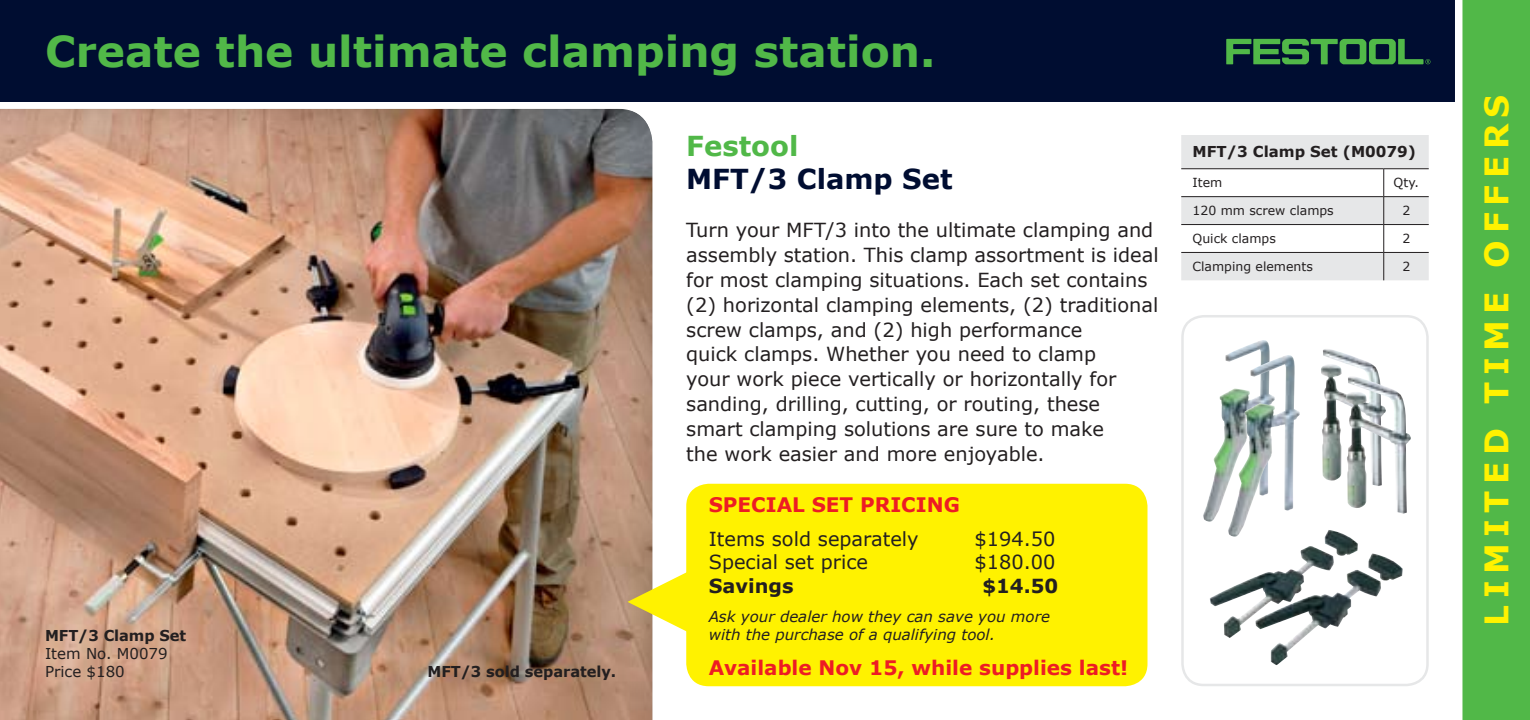
<style>
.page{position:relative;width:1530px;height:720px;background:#fff}
.page>*{position:absolute;margin:0;border:0;box-sizing:border-box;transform-origin:0 0}
.t1{font:700 42.5px "Verdana";color:#51b848}
.t2{font:700 32.5px "Verdana";color:#fff200}
.t3{font:700 27.5px "Verdana";color:#000d31}
.t4{font:700 27.5px "Verdana";color:#51b848}
.t5{font:700 20px "Verdana";color:#ed1c24}
.t6{font:19.5px/25px "Verdana";color:#231f20}
.t7{font:700 19.5px "Verdana";color:#231f20}
.t8{font:italic 15px/18px "Verdana";color:#231f20}
.t9{font:700 15px "Verdana";letter-spacing:-.005em;color:#231f20}
.t10{font:15px/18px "Verdana";color:#231f20}
.t11{font:12.5px "Verdana";color:#231f20}
</style>
<div class="page">
<div style="left:1181px;top:315px;width:248px;height:371px;border:2px solid #e6e7e8;border-radius:21px"></div>
<div style="left:0;top:108px;width:656px;height:612px;background:#231f20;opacity:.2"></div>
<div style="left:0;top:0;width:1530px;height:101px;background:#000d31"></div>
<div style="left:686px;top:484px;width:462px;height:202px;background:#fff200;border-radius:22px"></div>
<svg style="left:627px;top:569px;width:60px;height:65px"></svg>
<svg style="left:1226px;top:39px;width:204px;height:25px"></svg>
<svg style="left:1451px;top:0;width:79px;height:720px;background:#68c061"></svg>
<svg style="left:1181px;top:135px;width:248px;height:145px"></svg>
<img style="left:1210px;top:530px;width:193px;height:135px">
<img style="left:1203px;top:340px;width:67px;height:182px">
<img style="left:1321px;top:349px;width:58px;height:132px">
<img style="left:1228px;top:355px;width:72px;height:182px">
<img style="left:1346px;top:376px;width:65px;height:138px">
<h1 class="t1" style="left:45px;top:24px;width:892px">Create the ultimate clamping station.</h1>
<p class="t9" style="left:45px;top:626px;width:143px">MFT/3 Clamp Set</p>
<p class="t10" style="left:45px;top:645px;width:124px">Item No. M0079<br>Price $180</p>
<p class="t9" style="left:428px;top:662px;width:190px">MFT/3 sold separately.</p>
<h3 class="t4" style="left:686px;top:128px;width:114px">Festool</h3>
<h3 class="t3" style="left:686px;top:161px;width:268px">MFT/3 Clamp Set</h3>
<p class="t6" style="left:686px;top:217px;width:474px">Turn your MFT/3 into the ultimate clamping and assembly station. This clamp assortment is ideal for most clamping situations. Each set contains (2) horizontal clamping elements, (2) traditional screw clamps, and (2) high performance<br>quick clamps. Whether you need to clamp<br>your work piece vertically or horizontally for sanding, drilling, cutting, or routing, these smart clamping solutions are sure to make<br>the work easier and more enjoyable.</p>
<p class="t5" style="left:709px;top:491px;width:15px">specia</p>
<p class="t5" style="left:792px;top:491px;width:34px">l set</p>
<p class="t5" style="left:860px;top:491px;width:44px">pricin</p>
<p class="t5" style="left:944px;top:491px;width:18px">g</p>
<p class="t6" style="left:709px;top:527px;width:212px">Items sold separately</p>
<p class="t6" style="left:974px;top:527px;width:82px">$194.50</p>
<p class="t6" style="left:709px;top:550px;width:161px">Special set price</p>
<p class="t6" style="left:974px;top:550px;width:82px">$180.00</p>
<p class="t7" style="left:709px;top:573px;width:86px">Savings</p>
<p class="t7" style="left:982px;top:573px;width:77px">$14.50</p>
<p class="t8" style="left:709px;top:608px;width:343px">Ask your dealer how they can save you more with the purchase of a qualifying tool.</p>
<p class="t5" style="left:709px;top:655px;width:421px">Available Nov 15, while supplies last!</p>
<p class="t9" style="left:1192px;top:142px;width:225px">MFT/3 Clamp Set (M0079)</p>
<p class="t11" style="left:1192px;top:175px;width:31px">Item</p>
<p class="t11" style="left:1394px;top:175px;width:27px">Qty.</p>
<p class="t11" style="left:1192px;top:203px;width:143px">120 mm screw clamps</p>
<p class="t11" style="left:1402px;top:203px;width:9px">2</p>
<p class="t11" style="left:1192px;top:231px;width:85px">Quick clamps</p>
<p class="t11" style="left:1402px;top:231px;width:9px">2</p>
<p class="t11" style="left:1192px;top:259px;width:122px">Clamping elements</p>
<p class="t11" style="left:1402px;top:259px;width:9px">2</p>
<h2 class="t2" style="left:1476px;top:626px;width:529px;rotate:-90deg">limited time offers</h2>
</div>
